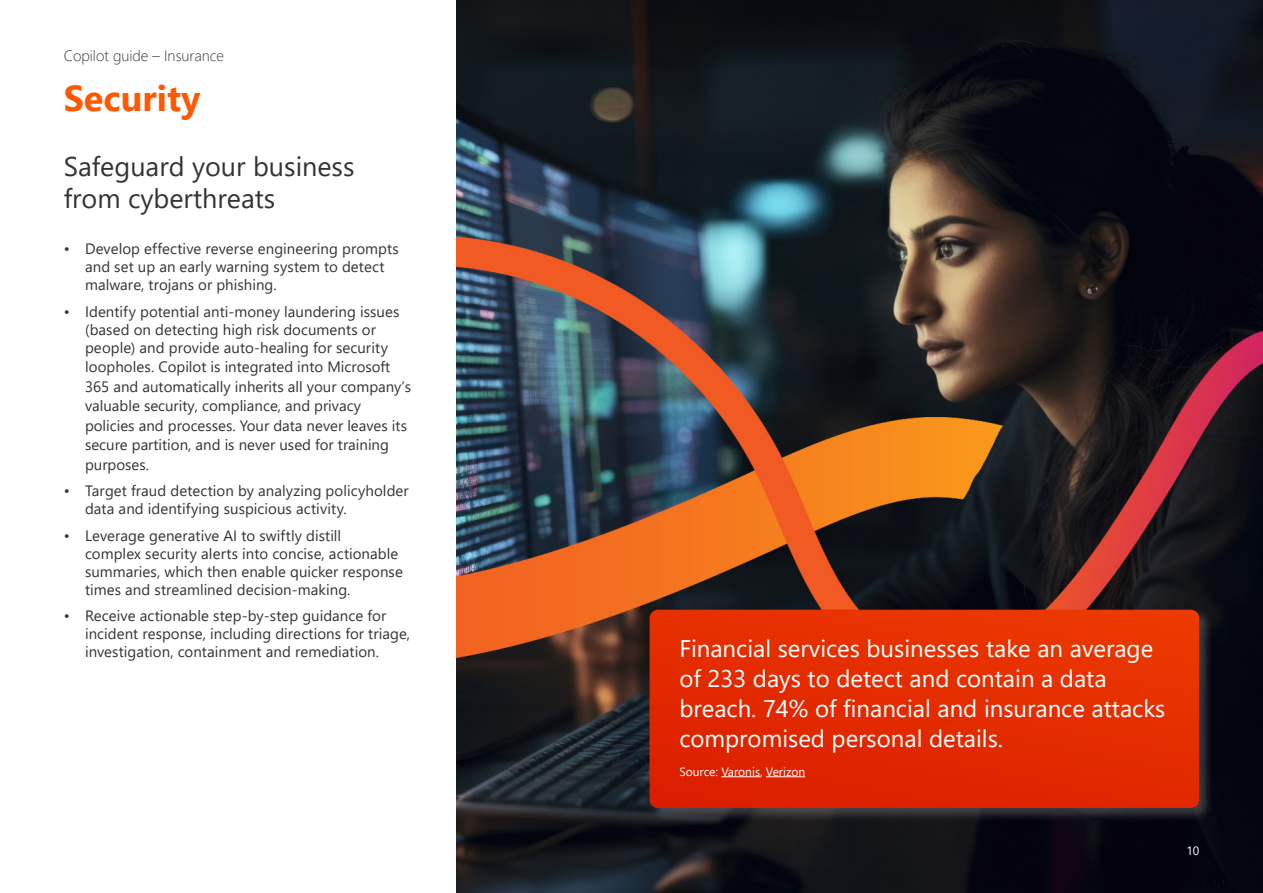
<style>
.page{position:relative;width:1263px;height:893px;background:#fff}
.page>*{position:absolute;margin:0;border:0;box-sizing:border-box;transform-origin:0 0}
.t1{font:700 36px "Segoe UI";color:#ff5800}
.t2{font:27px/32.4px "Segoe UI";color:#333}
.t3{font:24px/30px "Segoe UI";color:#fff}
.t4{font:15px/18px "Segoe UI";letter-spacing:.005em;color:#333}
.t5{font:300 15px "Segoe UI";color:#333}
.t6{font:12px "Segoe UI";color:#fff}
</style>
<div class="page">
<img style="left:456px;top:0;width:807px;height:893px">
<div style="left:647px;top:607px;width:566px;height:215px;background:#999;opacity:.35"></div>
<svg style="left:649px;top:610px;width:550px;height:198px;background:#e22b00"></svg>
<hr style="left:721px;top:776px;width:39px;height:1px;background:#fff">
<hr style="left:766px;top:776px;width:39px;height:1px;background:#fff">
<p class="t5" style="left:64px;top:41px;width:162px">Copilot guide – Insurance</p>
<h1 class="t1" style="left:64px;top:65px;width:138px">Security</h1>
<h2 class="t2" style="left:64px;top:148px;width:292px">Safeguard your business from cyberthreats</h2>
<p class="t4" style="left:85px;top:239px;width:315px;text-indent:-21px">• Develop effective reverse engineering prompts and set up an early warning system to detect malware, trojans or phishing.</p>
<p class="t4" style="left:85px;top:301px;width:316px;text-indent:-21px">• Identify potential anti-money laundering issues (based on detecting high risk documents or people) and provide auto-healing for security</p>
<p class="t4" style="left:85px;top:356px;width:328px;line-height:19.5px">loopholes. Copilot is integrated into Microsoft 365 and automatically inherits all your company’s valuable security, compliance, and privacy policies and processes. Your data never leaves its secure partition, and is never used for training purposes.</p>
<p class="t4" style="left:85px;top:481px;width:325px;text-indent:-21px">• Target fraud detection by analyzing policyholder data and identifying suspicious activity.</p>
<p class="t4" style="left:85px;top:525px;width:319px;text-indent:-21px">• Leverage generative AI to swiftly distill<br>complex security alerts into concise, actionable summaries, which then enable quicker response times and streamlined decision-making.</p>
<p class="t4" style="left:85px;top:606px;width:327px;text-indent:-21px">• Receive actionable step-by-step guidance for incident response, including directions for triage, investigation, containment and remediation.</p>
<h3 class="t3" style="left:679px;top:631px;width:488px">Financial services businesses take an average of 233 days to detect and contain a data breach. 74% of financial and insurance attacks compromised personal details.</h3>
<p class="t6" style="left:679px;top:760px;width:127px">Source: Varonis, Verizon</p>
<p class="t6" style="left:1186px;top:839px;width:14px">10</p>
</div>
